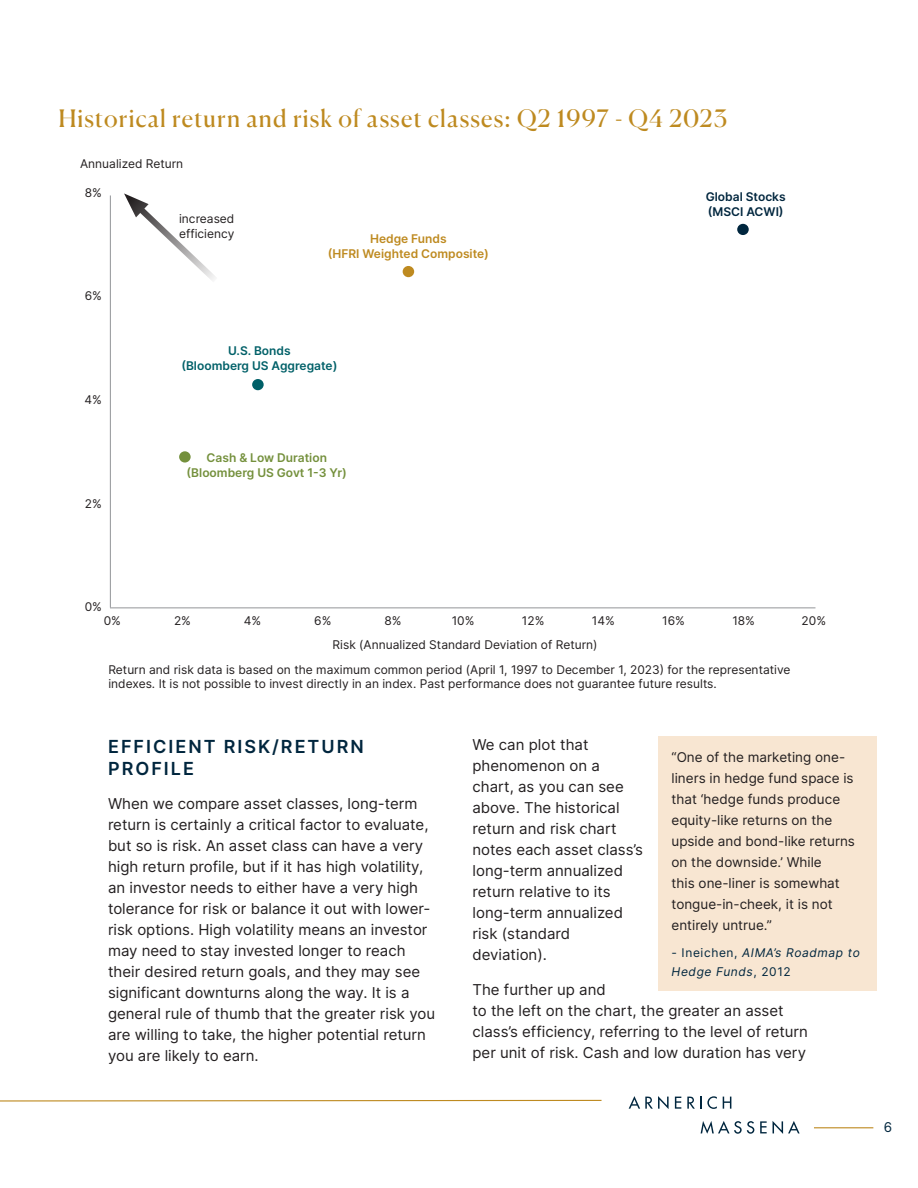
<style>
.page{position:relative;width:918px;height:1188px;background:#fff}
.page>*{position:absolute;margin:0;border:0;box-sizing:border-box;transform-origin:0 0}
.Canela_header{font:24px "Canela";letter-spacing:.05em;color:#be8a20}
.Inter_subhead{font:600 18px/21.6px "Inter";letter-spacing:.11em;color:#00263e}
.Inter_body{font:15px/21px "Inter";color:#231f20}
.Inter_body-2{font:13.5px/21px "Inter";color:#231f20}
.t1{font:13.5px "Inter";color:#00263e}
.Inter_body-3{font:12px/15px "Inter";color:#231f20}
.inter_gold_header{font:italic 12px/19.5px "Inter";letter-spacing:.05em;color:#00263e}
.Inter_body-4{font:600 12px/15px "Inter";color:#74903c;text-align:center}
.Inter_body-5{font:600 12px/15px "Inter";color:#be8a20;text-align:center}
.Inter_body-6{font:600 12px/15px "Inter";color:#006068;text-align:center}
.Inter_body-7{font:600 12px/15px "Inter";color:#00263e}
.s1{font-style:normal}
</style>
<div class="page">
<svg style="left:0;top:1099px;width:602px;height:3px"></svg>
<svg style="left:629px;top:1096px;width:40px;height:13px"></svg>
<svg style="left:675px;top:1097px;width:6px;height:12px"></svg>
<svg style="left:687px;top:1096px;width:30px;height:13px"></svg>
<svg style="left:723px;top:1097px;width:8px;height:12px"></svg>
<svg style="left:701px;top:1121px;width:53px;height:13px"></svg>
<svg style="left:760px;top:1121px;width:7px;height:12px"></svg>
<svg style="left:773px;top:1121px;width:27px;height:13px"></svg>
<hr style="left:814px;top:1127px;width:59px;height:1px;background:#be8a20">
<hr style="left:110px;top:195px;width:1px;height:413px;background:#939598">
<hr style="left:110px;top:608px;width:705px;height:1px;background:#939598">
<div style="left:737px;top:224px;width:12px;height:11px;background:#00263e;border-radius:50%"></div>
<div style="left:252px;top:379px;width:12px;height:11px;background:#006068;border-radius:50%"></div>
<div style="left:179px;top:451px;width:12px;height:12px;background:#74903c;border-radius:50%"></div>
<div style="left:403px;top:266px;width:11px;height:11px;background:#be8a20;border-radius:50%"></div>
<svg style="left:124px;top:193px;width:91px;height:87px"></svg>
<div style="left:658px;top:736px;width:219px;height:254px;background:#f8e6d2"></div>
<p class="Canela_header" style="left:59px;top:99px;width:670px">Historical return and risk of asset classes: Q2 1997 - Q4 2023</p>
<p class="Inter_body-3" style="left:80px;top:156px;width:105px">Annualized Return</p>
<p class="Inter_body-3" style="left:85px;top:185px;width:19px">8%</p>
<p class="Inter_body-3" style="left:85px;top:288px;width:19px">6%</p>
<p class="Inter_body-3" style="left:85px;top:391px;width:19px">4%</p>
<p class="Inter_body-3" style="left:85px;top:496px;width:19px">2%</p>
<p class="Inter_body-3" style="left:179px;top:211px;width:57px">increased efficiency</p>
<p class="Inter_body-5" style="left:328px;top:231px;width:163px">Hedge Funds<br>(HFRI Weighted Composite)</p>
<p class="Inter_body-6" style="left:181px;top:343px;width:158px">U.S. Bonds<br>(Bloomberg US Aggregate)</p>
<p class="Inter_body-4" style="left:187px;top:450px;width:162px">Cash &amp; Low Duration (Bloomberg US Govt 1-3 Yr)</p>
<p class="Inter_body-7" style="left:706px;top:189px;width:81px">Global Stocks (MSCI ACWI)</p>
<p class="Inter_body-3" style="left:85px;top:599px;width:19px">0%</p>
<p class="Inter_body-3" style="left:174px;top:613px;width:19px">2%</p>
<p class="Inter_body-3" style="left:314px;top:613px;width:19px">6%</p>
<p class="Inter_body-3" style="left:522px;top:613px;width:24px">12%</p>
<p class="Inter_body-3" style="left:662px;top:613px;width:24px">16%</p>
<p class="Inter_body-3" style="left:104px;top:613px;width:19px">0%</p>
<p class="Inter_body-3" style="left:244px;top:613px;width:19px">4%</p>
<p class="Inter_body-3" style="left:384px;top:613px;width:19px">8%</p>
<p class="Inter_body-3" style="left:452px;top:613px;width:24px">10%</p>
<p class="Inter_body-3" style="left:592px;top:613px;width:25px">14%</p>
<p class="Inter_body-3" style="left:732px;top:613px;width:24px">18%</p>
<p class="Inter_body-3" style="left:802px;top:613px;width:26px">20%</p>
<p class="Inter_body-3" style="left:333px;top:637px;width:266px">Risk (Annualized Standard Deviation of Return)</p>
<p class="Inter_body-3" style="left:108px;top:662px;width:684px;line-height:14.4px">Return and risk data is based on the maximum common period (April 1, 1997 to December 1, 2023) for the representative indexes. It is not possible to invest directly in an index. Past performance does not guarantee future results.</p>
<p class="Inter_subhead" style="left:108px;top:735px;width:257px">EFFICIENT RISK/RETURN<br>PROFILE</p>
<p class="Inter_body" style="left:108px;top:793px;width:329px">When we compare asset classes, long-term return is certainly a critical factor to evaluate, but so is risk. An asset class can have a very high return profile, but if it has high volatility, an investor needs to either have a very high tolerance for risk or balance it out with lower&shy;risk options. High volatility means an investor may need to stay invested longer to reach their desired return goals, and they may see significant downturns along the way. It is a general rule of thumb that the greater risk you are willing to take, the higher potential return you are likely to earn.</p>
<p class="Inter_body" style="left:472px;top:734px;width:172px">We can plot that phenomenon on a chart, as you can see above. The historical return and risk chart notes each asset class’s long-term annualized return relative to its long-term annualized risk (standard deviation).</p>
<p class="Inter_body" style="left:472px;top:979px;width:337px">The further up and<br>to the left on the chart, the greater an asset class’s efficiency, referring to the level of return per unit of risk. Cash and low duration has very</p>
<p class="Inter_body-2" style="left:672px;top:747px;width:185px">“One of the marketing one&shy;liners in hedge fund space is that ‘hedge funds produce equity-like returns on the upside and bond-like returns on the downside.’ While<br>this one-liner is somewhat tongue-in-cheek, it is not entirely untrue.”</p>
<p class="inter_gold_header" style="left:672px;top:942px;width:190px"><span class="s1">- Ineichen,</span> AIMA’s Roadmap to<br>Hedge Funds<span class="s1">, 2012</span></p>
<p class="t1" style="left:884px;top:1118px;width:10px">6</p>
</div>
